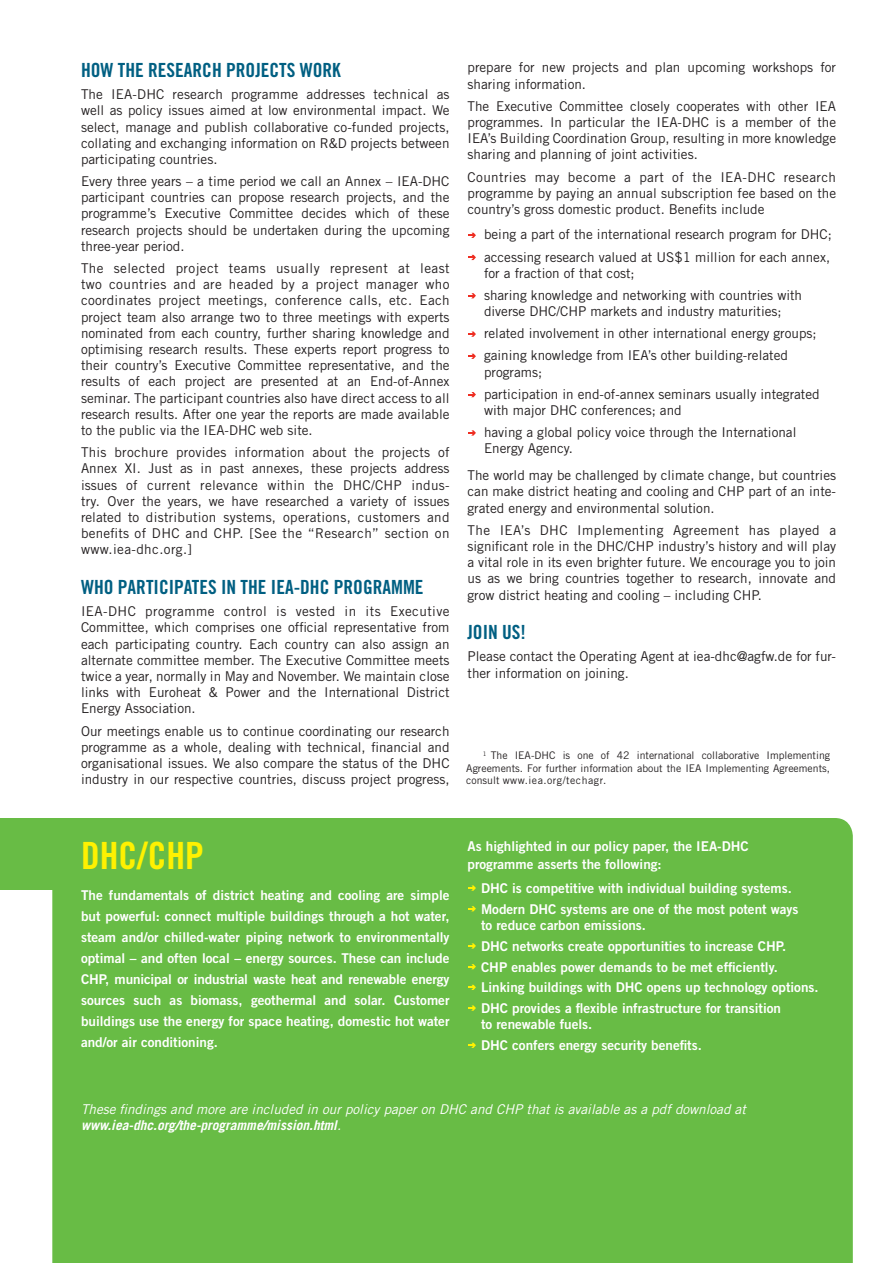
<style>
.page{position:relative;width:893px;height:1263px;background:#fff}
.page>*{position:absolute;margin:0;border:0;box-sizing:border-box;transform-origin:0 0}
.t1{font:37.5px "Trade Gothic Bold Cond Twenty";color:#fff101}
.t2{font:19.5px "Trade Gothic Bold Cond Twenty";color:#005f82}
.t3{font:13.5px/16.2px "Trade Gothic";color:#231f20;text-align:justify}
.t4{font:13.5px/21px "Trade Gothic Bold Two";color:#fff}
.t5{font:italic 13.5px/16.2px "Trade Gothic";color:#fff}
.t6{font:10.5px/12.6px "Trade Gothic";color:#231f20;text-align:justify}
.s1{font-weight:700}
</style>
<div class="page">
<div style="left:0;top:818px;width:111px;height:71px;background:#68bc45"></div>
<div style="left:52px;top:818px;width:801px;height:445px;background:#68bc45"></div>
<svg style="left:468px;top:233px;width:8px;height:5px"></svg>
<svg style="left:468px;top:255px;width:8px;height:5px"></svg>
<svg style="left:468px;top:293px;width:8px;height:5px"></svg>
<svg style="left:468px;top:331px;width:8px;height:6px"></svg>
<svg style="left:468px;top:354px;width:8px;height:5px"></svg>
<svg style="left:468px;top:392px;width:8px;height:5px"></svg>
<svg style="left:468px;top:430px;width:8px;height:6px"></svg>
<svg style="left:468px;top:885px;width:8px;height:6px"></svg>
<svg style="left:468px;top:906px;width:8px;height:5px"></svg>
<svg style="left:468px;top:943px;width:8px;height:6px"></svg>
<svg style="left:468px;top:964px;width:8px;height:5px"></svg>
<svg style="left:468px;top:985px;width:8px;height:5px"></svg>
<svg style="left:468px;top:1005px;width:8px;height:6px"></svg>
<svg style="left:468px;top:1043px;width:8px;height:5px"></svg>
<h2 class="t2" style="left:81px;top:58px;width:261px">HOW THE RESEARCH PROJECTS WORK</h2>
<p class="t3" style="left:81px;top:86px;width:370px">The IEA-DHC research programme addresses technical as well as policy issues aimed at low environmental impact. We select, manage and publish collaborative co-funded projects, collating and exchanging information on R&amp;D projects between participating countries.</p>
<p class="t3" style="left:81px;top:173px;width:370px">Every three years – a time period we call an Annex – IEA-DHC participant countries can propose research projects, and the programme’s Executive Committee decides which of these research projects should be undertaken during the upcoming three-year period.</p>
<p class="t3" style="left:81px;top:260px;width:370px">The selected project teams usually represent at least two countries and are headed by a project manager who coordinates project meetings, conference calls, etc. Each project team also arrange two to three meetings with experts nominated from each country, further sharing knowledge and optimising research results. These experts report progress to their country’s Executive Committee representative, and the results of each project are presented at an End-of-Annex seminar. The participant countries also have direct access to all research results. After one year the reports are made available to the public via the IEA-DHC web site.</p>
<p class="t3" style="left:81px;top:444px;width:370px">This brochure provides information about the projects of Annex XI. Just as in past annexes, these projects address issues of current relevance within the DHC/CHP indus&shy;try. Over the years, we have researched a variety of issues related to distribution systems, operations, customers and benefits of DHC and CHP. [See the “Research” section on www.iea-dhc.org.]</p>
<h2 class="t2" style="left:81px;top:575px;width:344px">WHO PARTICIPATES IN THE IEA-DHC PROGRAMME</h2>
<p class="t3" style="left:81px;top:603px;width:370px">IEA-DHC programme control is vested in its Executive Committee, which comprises one official representative from each participating country. Each country can also assign an alternate committee member. The Executive Committee meets twice a year, normally in May and November. We maintain close links with Euroheat &amp; Power and the International District Energy Association.</p>
<p class="t3" style="left:81px;top:722px;width:370px">Our meetings enable us to continue coordinating our research programme as a whole, dealing with technical, financial and organisational issues. We also compare the status of the DHC industry in our respective countries, discuss project progress,</p>
<p class="t3" style="left:468px;top:59px;width:370px">prepare for new projects and plan upcoming workshops for sharing information.</p>
<p class="t3" style="left:468px;top:98px;width:370px">The Executive Committee closely cooperates with other IEA programmes. In particular the IEA-DHC is a member of the IEA’s Building Coordination Group, resulting in more knowledge sharing and planning of joint activities.</p>
<p class="t3" style="left:468px;top:169px;width:370px">Countries may become a part of the IEA-DHC research programme by paying an annual subscription fee based on the country’s gross domestic product. Benefits include</p>
<p class="t3" style="left:484px;top:223px;width:349px;line-height:22.2px">being a part of the international research program for DHC; accessing research valued at US$1 million for each annex,</p>
<p class="t3" style="left:484px;top:262px;width:320px;line-height:22.2px">for a fraction of that cost;<br>sharing knowledge and networking with countries with</p>
<p class="t3" style="left:484px;top:300px;width:334px;line-height:22.2px;text-align:left">diverse DHC/CHP markets and industry maturities; related involvement in other international energy groups; gaining knowledge from IEA’s other building-related</p>
<p class="t3" style="left:484px;top:361px;width:337px;line-height:22.2px">programs;<br>participation in end-of-annex seminars usually integrated</p>
<p class="t3" style="left:484px;top:399px;width:314px;line-height:22.2px">with major DHC conferences; and<br>having a global policy voice through the International</p>
<p class="t3" style="left:468px;top:435px;width:370px;line-height:27px;text-indent:16px">Energy Agency.<br>The world may be challenged by climate change, but countries</p>
<p class="t3" style="left:468px;top:483px;width:370px">can make district heating and cooling and CHP part of an inte&shy;grated energy and environmental solution.</p>
<p class="t3" style="left:468px;top:522px;width:370px">The IEA’s DHC Implementing Agreement has played a significant role in the DHC/CHP industry’s history and will play a vital role in its even brighter future. We encourage you to join us as we bring countries together to research, innovate and grow district heating and cooling – including CHP.</p>
<h2 class="t2" style="left:468px;top:620px;width:60px">JOIN US!</h2>
<p class="t3" style="left:468px;top:648px;width:370px">Please contact the Operating Agent at iea-dhc@agfw.de for fur&shy;ther information on joining.</p>
<p class="t6" style="left:466px;top:749px;width:365px;text-indent:16px"><sup>1</sup> The IEA-DHC is one of 42 international collaborative Implementing Agreements. For further information about the IEA Implementing Agreements, consult www.iea.org/techagr.</p>
<h1 class="t1" style="left:81px;top:832px;width:124px">DHC/CHP</h1>
<p class="t4" style="left:468px;top:837px;width:283px;line-height:18px">As highlighted in our policy paper, the IEA-DHC programme asserts the following:</p>
<p class="t4" style="left:481px;top:877px;width:319px">DHC is competitive with individual building systems.<br>Modern DHC systems are one of the most potent ways</p>
<p class="t4" style="left:481px;top:915px;width:339px">to reduce carbon emissions.<br>DHC networks create opportunities to increase CHP.<br>CHP enables power demands to be met efficiently.<br>Linking buildings with DHC opens up technology options.<br>DHC provides a flexible infrastructure for transition</p>
<p class="t4" style="left:481px;top:1014px;width:222px">to renewable fuels.<br>DHC confers energy security benefits.</p>
<p class="t4" style="left:81px;top:884px;width:370px;text-align:justify">The fundamentals of district heating and cooling are simple but powerful: connect multiple buildings through a hot water, steam and/or chilled-water piping network to environmentally optimal – and often local – energy sources. These can include CHP, municipal or industrial waste heat and renewable energy sources such as biomass, geothermal and solar. Customer buildings use the energy for space heating, domestic hot water and/or air conditioning.</p>
<p class="t5" style="left:81px;top:1101px;width:666px">These findings and more are included in our policy paper on DHC and CHP that is available as a pdf download at <span class="s1">www.iea-dhc.org/the-programme/mission.html</span>.</p>
</div>
